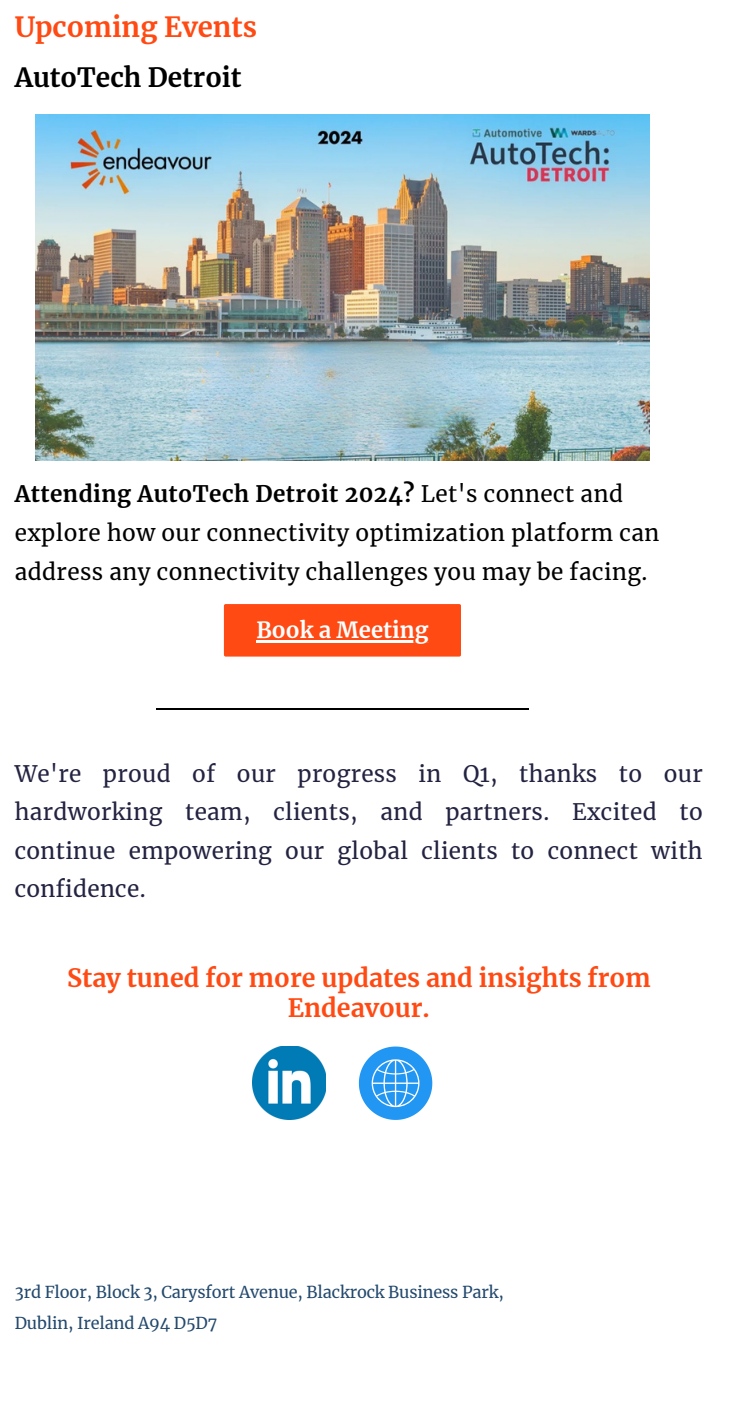
<style>
.page{position:relative;width:745px;height:1418px;background:#fff}
.page>*{position:absolute;margin:0;border:0;box-sizing:border-box;transform-origin:0 0}
.t1{font:700 27.5px "Merriweather";color:#ff4a13}
.t2{font:700 26.25px "Merriweather";color:#000}
.t3{font:700 25px/30px "Merriweather";color:#ff4a13;text-align:center}
.t4{font:22.5px/38.5px "Merriweather";letter-spacing:.015em;color:#232342;text-align:justify}
.t5{font:22.5px/39.4px "Merriweather";letter-spacing:.02em;color:#000}
.t6{font:700 22px "Merriweather";color:#fff}
.t7{font:16.25px/30.8px "Merriweather";letter-spacing:-.01em;color:#23496d}
.s1{font-weight:700}
</style>
<div class="page">
<img style="left:36px;top:114px;width:613px;height:346px">
<hr style="left:156px;top:708px;width:372px;height:1px;background:#000">
<div style="left:224px;top:604px;width:237px;height:52px;background:#ff4a13"></div>
<hr style="left:256px;top:640px;width:172px;height:2px;background:#fff">
<img style="left:252px;top:1046px;width:74px;height:73px">
<svg style="left:359px;top:1046px;width:73px;height:73px"></svg>
<p class="t1" style="left:15px;top:10px;width:244px">Upcoming Events</p>
<p class="t2" style="left:15px;top:61px;width:228px">AutoTech Detroit</p>
<p class="t5" style="left:15px;top:474px;width:646px"><span class="s1">Attending AutoTech Detroit 2024?</span> Let's connect and explore how our connectivity optimization platform can address any connectivity challenges you may be facing.</p>
<p class="t6" style="left:256px;top:616px;width:173px">Book a Meeting</p>
<p class="t4" style="left:15px;top:754px;width:689px">We're proud of our progress in Q1, thanks to our hardworking team, clients, and partners. Excited to continue empowering our global clients to connect with confidence.</p>
<p class="t3" style="left:67px;top:963px;width:585px">Stay tuned for more updates and insights from<br>Endeavour.</p>
<p class="t7" style="left:15px;top:1276px;width:490px">3rd Floor, Block 3, Carysfort Avenue, Blackrock Business Park,<br>Dublin, Ireland A94 D5D7</p>
</div>
